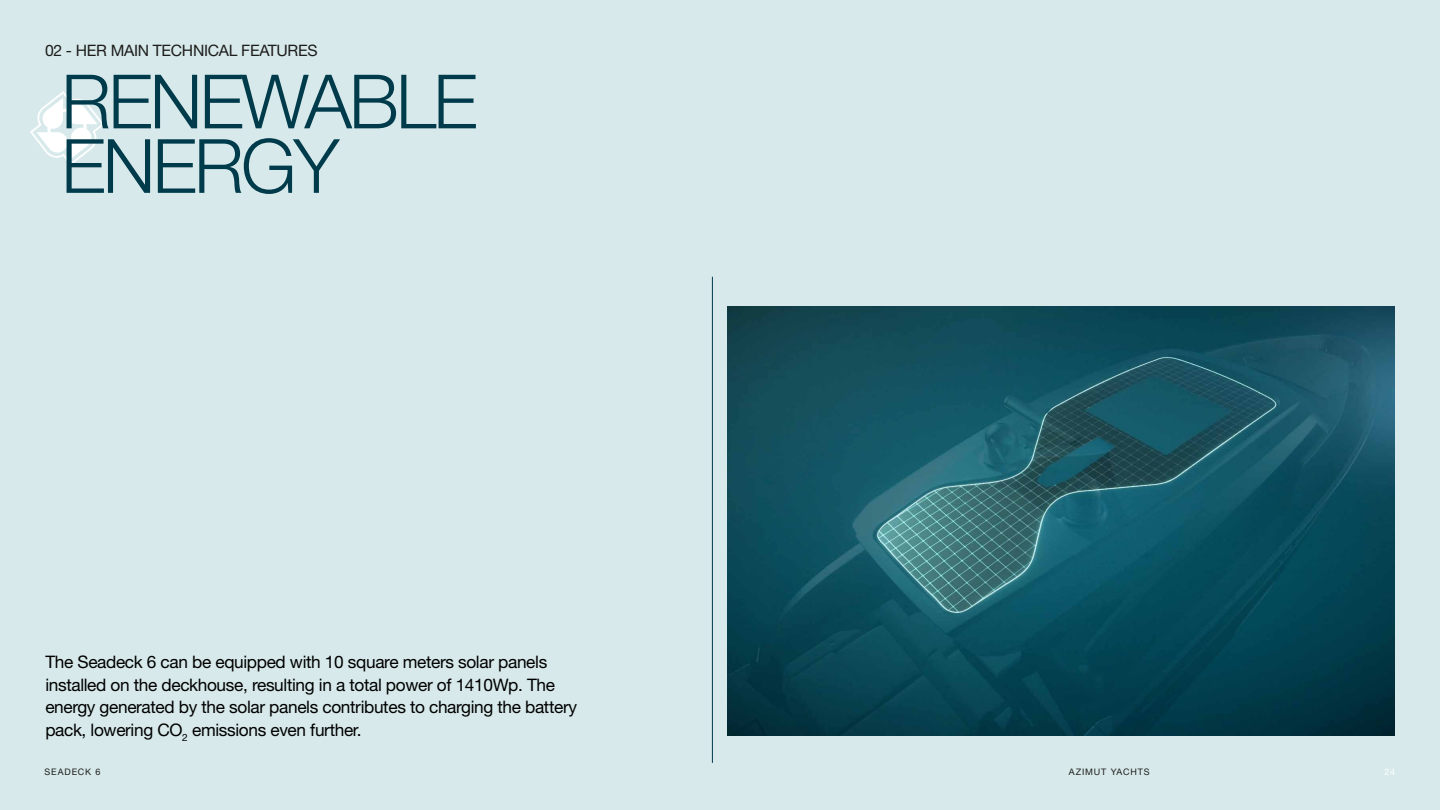
<style>
.page{position:relative;width:1440px;height:810px;background:#d7e9ea}
.page>*{position:absolute;margin:0;border:0;box-sizing:border-box;transform-origin:0 0}
.t1{font:300 75px/64.5px "Helvetica Neue LT Pro";letter-spacing:-.04em;color:#003b4c}
.t2{font:17.25px/22.5px "Helvetica Neue LT Pro";letter-spacing:-.02em;color:#000}
.t3{font:15.75px "Helvetica Neue LT Pro";letter-spacing:-.02em;color:#1d1d1b}
.t4{font:9px "Helvetica Neue LT Pro";letter-spacing:.095em;color:#1d1d1b}
.t5{font:9px "Helvetica Neue LT Pro";color:#fff}
</style>
<div class="page">
<img style="left:728px;top:307px;width:667px;height:429px">
<hr style="left:712px;top:277px;width:1px;height:486px;background:#003b4c">
<svg style="left:30px;top:91px;width:74px;height:74px"></svg>
<p class="t3" style="left:45px;top:41px;width:274px">02 - HER MAIN TECHNICAL FEATURES</p>
<h1 class="t1" style="left:61px;top:68px;width:418px">RENEWABLE<br>ENERGY</h1>
<p class="t2" style="left:45px;top:650px;width:533px">The Seadeck 6 can be equipped with 10 square meters solar panels installed on the deckhouse, resulting in a total power of 1410Wp. The energy generated by the solar panels contributes to charging the battery pack, lowering CO<sub>2</sub> emissions even further.</p>
<p class="t4" style="left:44px;top:766px;width:58px">SEADECK 6</p>
<p class="t4" style="left:1069px;top:766px;width:82px">AZIMUT YACHTS</p>
<p class="t5" style="left:1385px;top:766px;width:12px">24</p>
</div>
